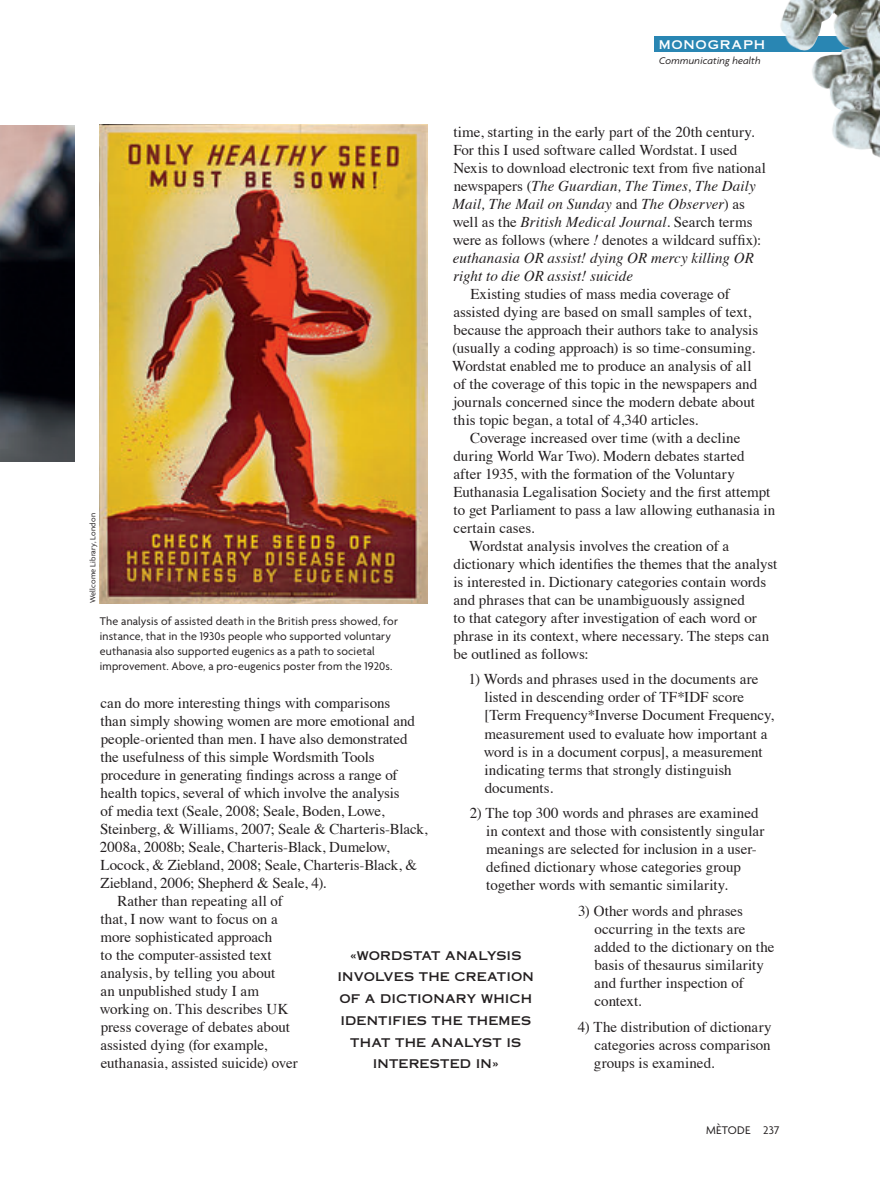
<style>
.page{position:relative;width:880px;height:1178px;background:#fff}
.page>*{position:absolute;margin:0;border:0;box-sizing:border-box;transform-origin:0 0}
.Normal__Web{font:15px/18px "Times";color:#231f20}
._09_PEUS_DE_FOTO{font:12px/15px "Agenda";letter-spacing:.015em;color:#231f20}
._12_DESTACADO{font:12px/21.8px "Copperplate Thirty One AB";letter-spacing:.015em;color:#231f20;text-align:center}
.t1{font:12px "Copperplate Thirty One AB";letter-spacing:.06em;color:#fff}
.t2{font:italic 10.5px "Agenda";letter-spacing:.02em;color:#231f20}
._15_CREDITOS_FOTOGRA{font:8.25px "Agenda";letter-spacing:.025em;color:#231f20}
.s1{font-style:italic}
</style>
<div class="page">
<svg style="left:654px;top:36px;width:226px;height:16px;background:#4990b1"></svg>
<img style="left:0;top:125px;width:74px;height:336px">
<img style="left:100px;top:124px;width:327px;height:479px">
<p class="t1" style="left:659px;top:37px;width:108px">MONOGRAPH</p>
<p class="t2" style="left:659px;top:55px;width:103px">Communicating health</p>
<p class="Normal__Web" style="left:452px;top:121px;width:315px">time, starting in the early part of the 20th century.<br>For this I used software called Wordstat. I used Nexis to download electronic text from five national newspapers (<span class="s1">The Guardian, The Times, The Daily Mail, The Mail on Sunday</span> and <span class="s1">The Observer</span>) as well as the <span class="s1">British Medical Journal</span>. Search terms were as follows (where <span class="s1">!</span> denotes a wildcard suffix): <span class="s1">euthanasia OR assist! dying OR mercy killing OR right to die OR assist! suicide</span></p>
<p class="Normal__Web" style="left:452px;top:283px;width:307px;text-indent:18px">Existing studies of mass media coverage of assisted dying are based on small samples of text, because the approach their authors take to analysis (usually a coding approach) is so time-consuming.<br>Wordstat enabled me to produce an analysis of all of the coverage of this topic in the newspapers and journals concerned since the modern debate about this topic began, a total of 4,340 articles.</p>
<p class="Normal__Web" style="left:453px;top:427px;width:323px;text-indent:17px">Coverage increased over time (with a decline during World War Two). Modern debates started after 1935, with the formation of the Voluntary Euthanasia Legalisation Society and the first attempt to get Parliament to pass a law allowing euthanasia in certain cases.</p>
<p class="Normal__Web" style="left:453px;top:535px;width:325px;text-indent:16px">Wordstat analysis involves the creation of a dictionary which identifies the themes that the analyst is interested in. Dictionary categories contain words and phrases that can be unambiguously assigned<br>to that category after investigation of each word or phrase in its context, where necessary. The steps can be outlined as follows:</p>
<p class="Normal__Web" style="left:484px;top:669px;width:292px;text-indent:-15px">1) Words and phrases used in the documents are listed in descending order of TF*IDF score [Term Frequency*Inverse Document Frequency, measurement used to evaluate how important a word is in a document corpus], a measurement indicating terms that strongly distinguish documents.</p>
<p class="Normal__Web" style="left:486px;top:803px;width:280px;text-indent:-16px">2) The top 300 words and phrases are examined in context and those with consistently singular meanings are selected for inclusion in a user&shy;defined dictionary whose categories group together words with semantic similarity.</p>
<p class="Normal__Web" style="left:594px;top:900px;width:182px;text-indent:-16px">3) Other words and phrases occurring in the texts are added to the dictionary on the basis of thesaurus similarity and further inspection of context.</p>
<p class="Normal__Web" style="left:594px;top:1016px;width:179px;text-align:justify;text-indent:-16px">4) The distribution of dictionary categories across comparison groups is examined.</p>
<p class="_15_CREDITOS_FOTOGRA" style="left:88px;top:603px;width:92px;rotate:-90deg">Wellcome Library, London</p>
<p class="_09_PEUS_DE_FOTO" style="left:100px;top:614px;width:300px">The analysis of assisted death in the British press showed, for instance, that in the 1930s people who supported voluntary euthanasia also supported eugenics as a path to societal improvement. Above, a pro-eugenics poster from the 1920s.</p>
<p class="Normal__Web" style="left:100px;top:692px;width:329px">can do more interesting things with comparisons<br>than simply showing women are more emotional and people-oriented than men. I have also demonstrated the usefulness of this simple Wordsmith Tools procedure in generating findings across a range of health topics, several of which involve the analysis<br>of media text (Seale, 2008; Seale, Boden, Lowe, Steinberg, &amp; Williams, 2007; Seale &amp; Charteris-Black, 2008a, 2008b; Seale, Charteris-Black, Dumelow, Locock, &amp; Ziebland, 2008; Seale, Charteris-Black, &amp; Ziebland, 2006; Shepherd &amp; Seale, 4).</p>
<p class="Normal__Web" style="left:100px;top:890px;width:199px;text-indent:18px">Rather than repeating all of that, I now want to focus on a more sophisticated approach<br>to the computer-assisted text analysis, by telling you about<br>an unpublished study I am working on. This describes UK press coverage of debates about assisted dying (for example, euthanasia, assisted suicide) over</p>
<p class="_12_DESTACADO" style="left:338px;top:944px;width:198px">«WORDSTAT ANALYSIS<br>INVOLVES THE CREATION<br>OF A DICTIONARY WHICH<br>IDENTIFIES THE THEMES<br>THAT THE ANALYST IS<br>INTERESTED IN»</p>
<p class="_09_PEUS_DE_FOTO" style="left:706px;top:1122px;width:75px">MÈTODE 237</p>
</div>
